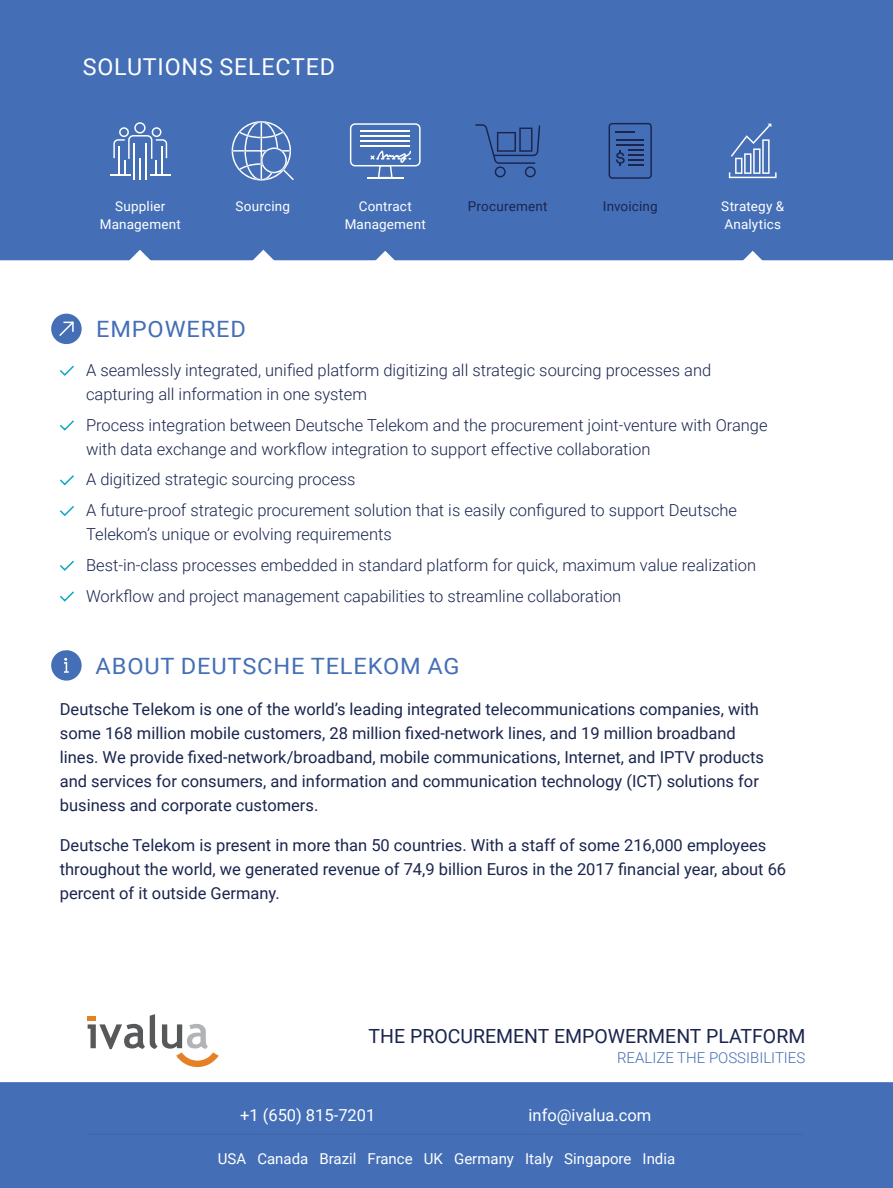
<style>
.page{position:relative;width:893px;height:1188px;background:#fff}
.page>*{position:absolute;margin:0;border:0;box-sizing:border-box;transform-origin:0 0}
.Body_Heading{font:23.25px "Roboto";letter-spacing:.035em;color:#fff}
.t1{font:22.5px "Roboto";letter-spacing:.035em;color:#446fb6;scale:1.05 1}
.t2{font:19.5px "Roboto";color:#1a254f}
.Body_Heading-2{font:300 16.5px/24px "Roboto";color:#1a254f}
.Body_Heading-3{font:16.5px/24px "Roboto";color:#1a254f}
.t3{font:16.5px "Roboto";color:#fff}
.t4{font:15px "Roboto";color:#fff}
.t5{font:300 15px "Roboto";color:#446fb6}
.Body_Heading-4{font:13.5px/18px "Roboto";letter-spacing:.015em;color:#fff;text-align:center}
.Body_Heading-5{font:13.5px "Roboto";letter-spacing:.01em;color:#1a254f}
</style>
<div class="page">
<div style="left:0;top:0;width:893px;height:260px;background:#446fb6"></div>
<svg style="left:60px;top:365px;width:14px;height:11px"></svg>
<svg style="left:60px;top:420px;width:14px;height:11px"></svg>
<svg style="left:60px;top:475px;width:14px;height:11px"></svg>
<svg style="left:60px;top:506px;width:14px;height:10px"></svg>
<svg style="left:60px;top:560px;width:14px;height:11px"></svg>
<svg style="left:60px;top:591px;width:14px;height:11px"></svg>
<hr style="left:110px;top:174px;width:20px;height:2px;background:#fff">
<svg style="left:113px;top:122px;width:54px;height:57px"></svg>
<hr style="left:150px;top:174px;width:20px;height:2px;background:#fff">
<svg style="left:232px;top:121px;width:62px;height:60px;background:#688bc4"></svg>
<svg style="left:350px;top:123px;width:71px;height:55px"></svg>
<svg style="left:475px;top:124px;width:65px;height:53px;background:#3d63a6"></svg>
<svg style="left:609px;top:123px;width:43px;height:56px;background:#395c9c"></svg>
<svg style="left:729px;top:124px;width:47px;height:54px;background:#688bc4"></svg>
<svg style="left:109px;top:250px;width:61px;height:11px"></svg>
<svg style="left:233px;top:250px;width:61px;height:11px"></svg>
<div style="left:51px;top:314px;width:31px;height:30px;background:#446fb6;border-radius:50%"></div>
<div style="left:51px;top:650px;width:31px;height:31px;background:#446fb6;border-radius:50%"></div>
<svg style="left:59px;top:321px;width:15px;height:15px"></svg>
<svg style="left:355px;top:251px;width:61px;height:10px"></svg>
<svg style="left:722px;top:251px;width:61px;height:10px"></svg>
<div style="left:0;top:1082px;width:893px;height:106px;background:#446fb6"></div>
<hr style="left:88px;top:1133px;width:715px;height:2px;background:#1a254f">
<svg style="left:88px;top:1014px;width:131px;height:53px"></svg>
<div style="left:88px;top:1016px;width:8px;height:5px;background:#e68025"></div>
<svg style="left:64px;top:658px;width:5px;height:15px"></svg>
<p class="Body_Heading" style="left:83px;top:51px;width:254px">SOLUTIONS SELECTED</p>
<p class="Body_Heading-4" style="left:100px;top:197px;width:83px">Supplier<br>Management</p>
<p class="Body_Heading-4" style="left:236px;top:197px;width:56px">Sourcing</p>
<p class="Body_Heading-4" style="left:345px;top:197px;width:83px">Contract<br>Management</p>
<p class="Body_Heading-5" style="left:468px;top:197px;width:81px">Procurement</p>
<p class="Body_Heading-5" style="left:603px;top:197px;width:56px">Invoicing</p>
<p class="Body_Heading-4" style="left:721px;top:197px;width:65px;text-align:left">Strategy &amp;<br>Analytics</p>
<p class="t1" style="left:96px;top:313px;width:144px">EMPOWERED</p>
<p class="Body_Heading-2" style="left:86px;top:357px;width:627px">A seamlessly integrated, unified platform digitizing all strategic sourcing processes and capturing all information in one system</p>
<p class="Body_Heading-2" style="left:86px;top:412px;width:683px">Process integration between Deutsche Telekom and the procurement joint-venture with Orange with data exchange and workflow integration to support effective collaboration</p>
<p class="Body_Heading-2" style="left:86px;top:467px;width:271px">A digitized strategic sourcing process</p>
<p class="Body_Heading-2" style="left:86px;top:498px;width:652px">A future-proof strategic procurement solution that is easily configured to support Deutsche<br>Telekom’s unique or evolving requirements</p>
<p class="Body_Heading-2" style="left:86px;top:552px;width:672px">Best-in-class processes embedded in standard platform for quick, maximum value realization</p>
<p class="Body_Heading-2" style="left:86px;top:583px;width:537px">Workflow and project management capabilities to streamline collaboration</p>
<p class="t1" style="left:96px;top:650px;width:348px">ABOUT DEUTSCHE TELEKOM AG</p>
<p class="Body_Heading-3" style="left:60px;top:696px;width:706px">Deutsche Telekom is one of the world’s leading integrated telecommunications companies, with some 168 million mobile customers, 28 million fixed-network lines, and 19 million broadband lines. We provide fixed-network/broadband, mobile communications, Internet, and IPTV products and services for consumers, and information and communication technology (ICT) solutions for business and corporate customers.</p>
<p class="Body_Heading-3" style="left:60px;top:832px;width:728px">Deutsche Telekom is present in more than 50 countries. With a staff of some 216,000 employees throughout the world, we generated revenue of 74,9 billion Euros in the 2017 financial year, about 66 percent of it outside Germany.</p>
<p class="t2" style="left:369px;top:1023px;width:438px">THE PROCUREMENT EMPOWERMENT PLATFORM</p>
<p class="t5" style="left:617px;top:1047px;width:190px">REALIZE THE POSSIBILITIES</p>
<p class="t3" style="left:240px;top:1103px;width:137px">+1 (650) 815-7201</p>
<p class="t3" style="left:529px;top:1103px;width:124px">info@ivalua.com</p>
<p class="t4" style="left:218px;top:1148px;width:459px">USA Canada Brazil France UK Germany Italy Singapore India</p>
</div>
